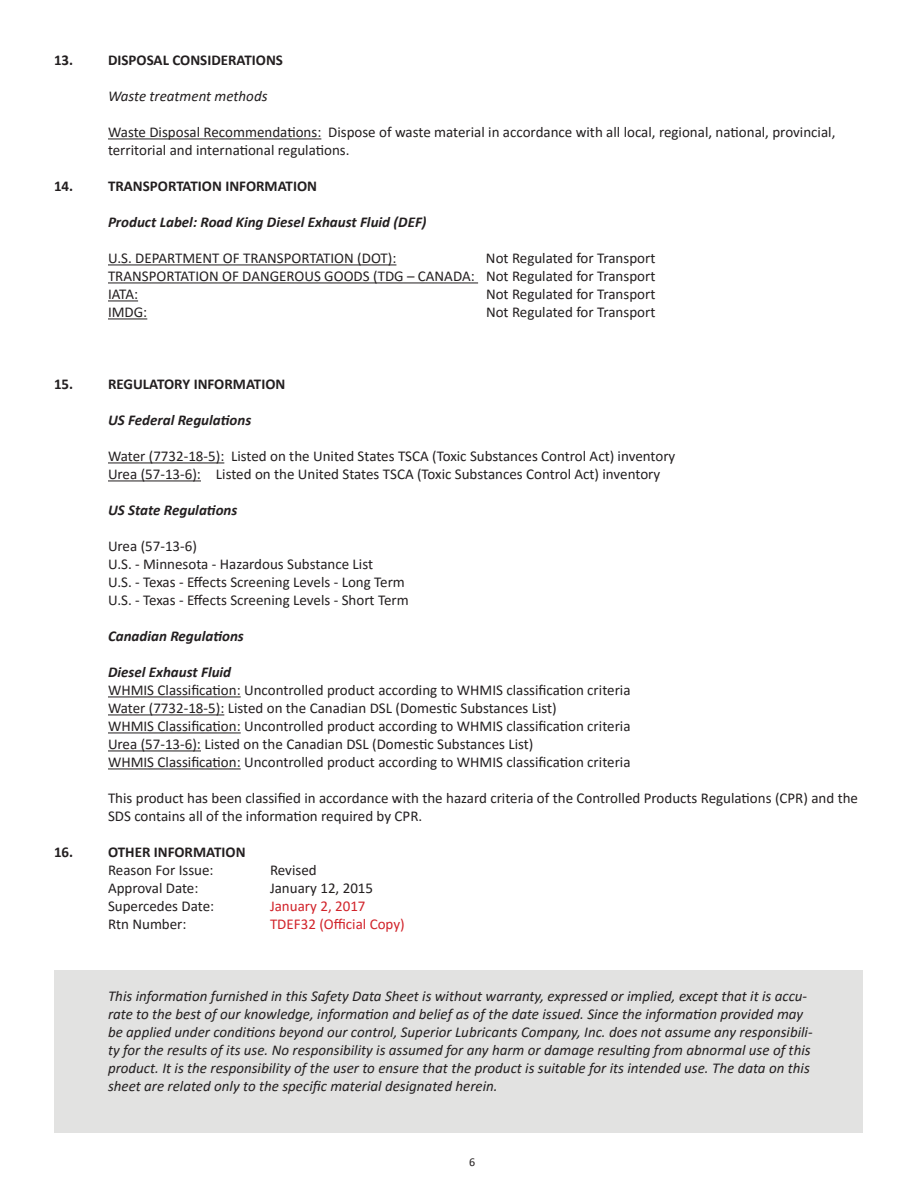
<style>
.page{position:relative;width:918px;height:1188px;background:#fff}
.page>*{position:absolute;margin:0;border:0;box-sizing:border-box;transform-origin:0 0}
.t1{font:15px/18px "Calibri";color:#231f20}
.t2{font:italic 15px/18px "Calibri";color:#231f20}
.t3{font:italic 700 15px "Calibri";color:#231f20}
.t4{font:700 15px "Calibri";color:#231f20}
.t5{font:15px "Calibri";color:#d1232a}
.t6{font:12px "Calibri";color:#231f20}
</style>
<div class="page">
<div style="left:55px;top:971px;width:808px;height:162px;background:#e2e2e1"></div>
<hr style="left:108px;top:138px;width:213px;height:1px;background:#231f20">
<hr style="left:108px;top:264px;width:288px;height:1px;background:#231f20">
<hr style="left:108px;top:282px;width:370px;height:1px;background:#231f20">
<hr style="left:108px;top:300px;width:30px;height:1px;background:#231f20">
<hr style="left:108px;top:318px;width:39px;height:1px;background:#231f20">
<hr style="left:108px;top:462px;width:116px;height:1px;background:#231f20">
<hr style="left:108px;top:480px;width:93px;height:1px;background:#231f20">
<hr style="left:108px;top:696px;width:133px;height:1px;background:#231f20">
<hr style="left:108px;top:714px;width:116px;height:1px;background:#231f20">
<hr style="left:108px;top:732px;width:133px;height:1px;background:#231f20">
<hr style="left:108px;top:750px;width:93px;height:1px;background:#231f20">
<hr style="left:108px;top:768px;width:133px;height:1px;background:#231f20">
<p class="t4" style="left:54px;top:50px;width:231px">13. DISPOSAL CONSIDERATIONS</p>
<p class="t2" style="left:108px;top:87px;width:161px">Waste treatment methods</p>
<p class="t1" style="left:108px;top:123px;width:729px">Waste Disposal Recommendations: Dispose of waste material in accordance with all local, regional, national, provincial, territorial and international regulations.</p>
<p class="t4" style="left:54px;top:176px;width:265px">14. TRANSPORTATION INFORMATION</p>
<p class="t3" style="left:108px;top:212px;width:320px">Product Label: Road King Diesel Exhaust Fluid (DEF)</p>
<p class="t1" style="left:108px;top:249px;width:290px">U.S. DEPARTMENT OF TRANSPORTATION (DOT):</p>
<p class="t1" style="left:486px;top:249px;width:171px">Not Regulated for Transport</p>
<p class="t1" style="left:108px;top:267px;width:549px">TRANSPORTATION OF DANGEROUS GOODS (TDG – CANADA: Not Regulated for Transport</p>
<p class="t1" style="left:108px;top:285px;width:32px">IATA:</p>
<p class="t1" style="left:486px;top:285px;width:171px">Not Regulated for Transport</p>
<p class="t1" style="left:108px;top:303px;width:41px">IMDG:</p>
<p class="t1" style="left:486px;top:303px;width:171px">Not Regulated for Transport</p>
<p class="t4" style="left:54px;top:374px;width:233px">15. REGULATORY INFORMATION</p>
<p class="t3" style="left:108px;top:410px;width:145px">US Federal Regulations</p>
<p class="t1" style="left:108px;top:447px;width:569px">Water (7732-18-5): Listed on the United States TSCA (Toxic Substances Control Act) inventory</p>
<p class="t1" style="left:108px;top:465px;width:554px">Urea (57-13-6): Listed on the United States TSCA (Toxic Substances Control Act) inventory</p>
<p class="t3" style="left:108px;top:500px;width:131px">US State Regulations</p>
<p class="t1" style="left:108px;top:537px;width:90px">Urea (57-13-6)</p>
<p class="t1" style="left:108px;top:555px;width:267px">U.S. - Minnesota - Hazardous Substance List</p>
<p class="t1" style="left:108px;top:573px;width:298px">U.S. - Texas - Effects Screening Levels - Long Term</p>
<p class="t1" style="left:108px;top:591px;width:302px">U.S. - Texas - Effects Screening Levels - Short Term</p>
<p class="t3" style="left:108px;top:626px;width:137px">Canadian Regulations</p>
<p class="t3" style="left:108px;top:662px;width:125px">Diesel Exhaust Fluid</p>
<p class="t1" style="left:108px;top:681px;width:524px">WHMIS Classification: Uncontrolled product according to WHMIS classification criteria</p>
<p class="t1" style="left:108px;top:699px;width:450px">Water (7732-18-5): Listed on the Canadian DSL (Domestic Substances List)</p>
<p class="t1" style="left:108px;top:717px;width:524px">WHMIS Classification: Uncontrolled product according to WHMIS classification criteria</p>
<p class="t1" style="left:108px;top:735px;width:427px">Urea (57-13-6): Listed on the Canadian DSL (Domestic Substances List)</p>
<p class="t1" style="left:108px;top:753px;width:524px">WHMIS Classification: Uncontrolled product according to WHMIS classification criteria</p>
<p class="t1" style="left:108px;top:789px;width:752px">This product has been classified in accordance with the hazard criteria of the Controlled Products Regulations (CPR) and the<br>SDS contains all of the information required by CPR.</p>
<p class="t4" style="left:54px;top:842px;width:193px">16. OTHER INFORMATION</p>
<p class="t1" style="left:108px;top:861px;width:107px">Reason For Issue:</p>
<p class="t1" style="left:270px;top:861px;width:48px">Revised</p>
<p class="t1" style="left:108px;top:879px;width:92px">Approval Date:</p>
<p class="t1" style="left:270px;top:879px;width:105px">January 12, 2015</p>
<p class="t1" style="left:108px;top:897px;width:108px">Supercedes Date:</p>
<p class="t5" style="left:270px;top:896px;width:97px">January 2, 2017</p>
<p class="t1" style="left:108px;top:915px;width:80px">Rtn Number:</p>
<p class="t5" style="left:270px;top:914px;width:136px">TDEF32 (Official Copy)</p>
<p class="t2" style="left:108px;top:987px;width:706px">This information furnished in this Safety Data Sheet is without warranty, expressed or implied, except that it is accu&shy;rate to the best of our knowledge, information and belief as of the date issued. Since the information provided may be applied under conditions beyond our control, Superior Lubricants Company, Inc. does not assume any responsibili&shy;ty for the results of its use. No responsibility is assumed for any harm or damage resulting from abnormal use of this product. It is the responsibility of the user to ensure that the product is suitable for its intended use. The data on this sheet are related only to the specific material designated herein.</p>
<p class="t6" style="left:469px;top:1154px;width:8px">6</p>
</div>
